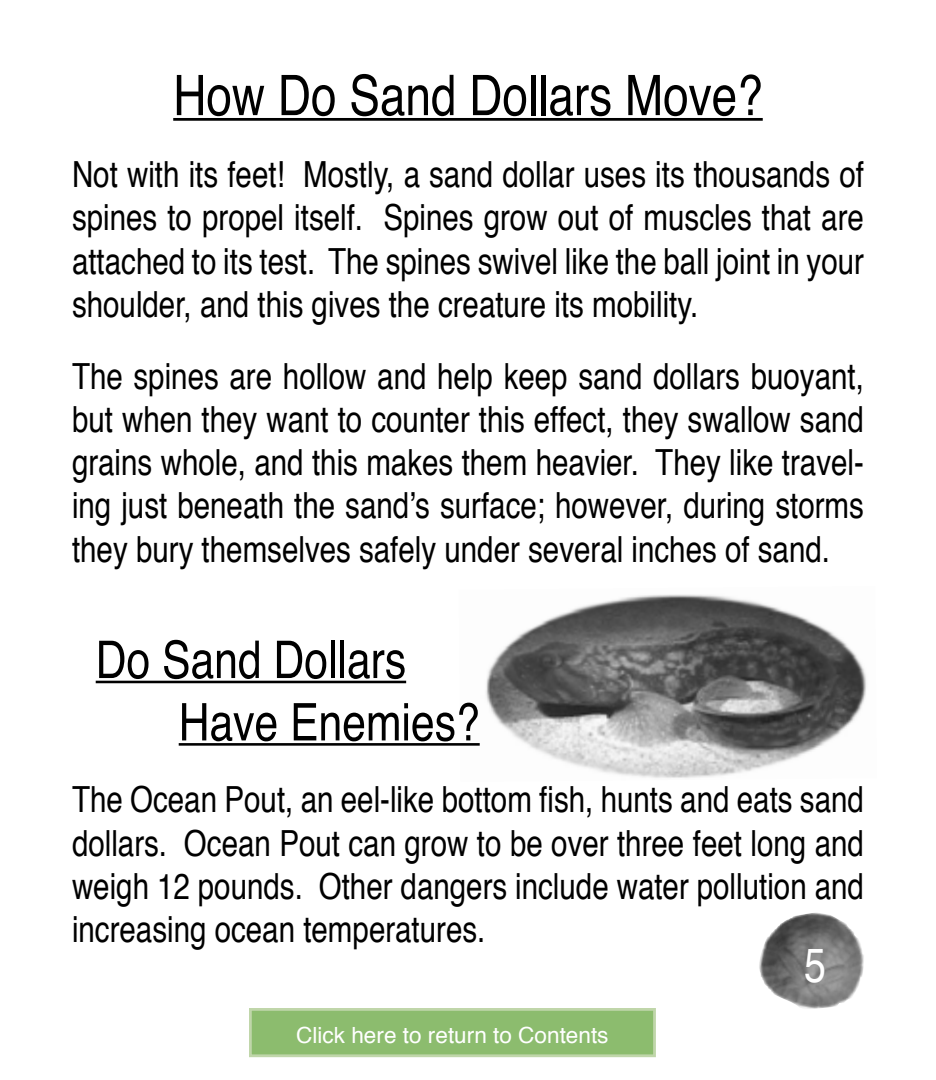
<style>
.page{position:relative;width:936px;height:1080px;background:#fff}
.page>*{position:absolute;margin:0;border:0;box-sizing:border-box;transform-origin:0 0}
.t1{font:condensed 56px "Helvetica";color:#000}
.t2{font:condensed 52px "Helvetica";color:#000}
.t3{font:condensed 48px "Helvetica";color:#fff}
.t4{font:condensed 36px/43.2px "Helvetica";color:#000;text-align:justify}
.t5{font:condensed 22.4px "Helvetica";color:#fff;scale:1.23 1}
</style>
<div class="page">
<img style="left:759px;top:912px;width:105px;height:97px">
<img style="left:486px;top:594px;width:381px;height:184px">
<hr style="left:96px;top:681px;width:310px;height:2px;background:#000">
<hr style="left:179px;top:743px;width:301px;height:3px;background:#000">
<hr style="left:173px;top:118px;width:590px;height:3px;background:#000">
<div style="left:250px;top:1009px;width:405px;height:47px;background:#8cbc6e"></div>
<div style="left:249px;top:1008px;width:407px;height:49px;border:3px solid #c0d6aa"></div>
<p class="t1" style="left:173px;top:60px;width:591px">How Do Sand Dollars Move?</p>
<p class="t4" style="left:72px;top:152px;width:794px">Not with its feet! Mostly, a sand dollar uses its thousands of spines to propel itself. Spines grow out of muscles that are attached to its test. The spines swivel like the ball joint in your shoulder, and this gives the creature its mobility.</p>
<p class="t4" style="left:72px;top:354px;width:794px">The spines are hollow and help keep sand dollars buoyant, but when they want to counter this effect, they swallow sand grains whole, and this makes them heavier. They like travel&shy;ing just beneath the sand’s surface; however, during storms they bury themselves safely under several inches of sand.</p>
<p class="t2" style="left:96px;top:627px;width:312px">Do Sand Dollars</p>
<p class="t2" style="left:179px;top:690px;width:302px">Have Enemies?</p>
<p class="t4" style="left:72px;top:777px;width:793px">The Ocean Pout, an eel-like bottom fish, hunts and eats sand dollars. Ocean Pout can grow to be over three feet long and weigh 12 pounds. Other dangers include water pollution and increasing ocean temperatures.</p>
<p class="t3" style="left:804px;top:935px;width:23px">5</p>
<p class="t5" style="left:296px;top:1021px;width:255px">Click here to return to Contents</p>
</div>
